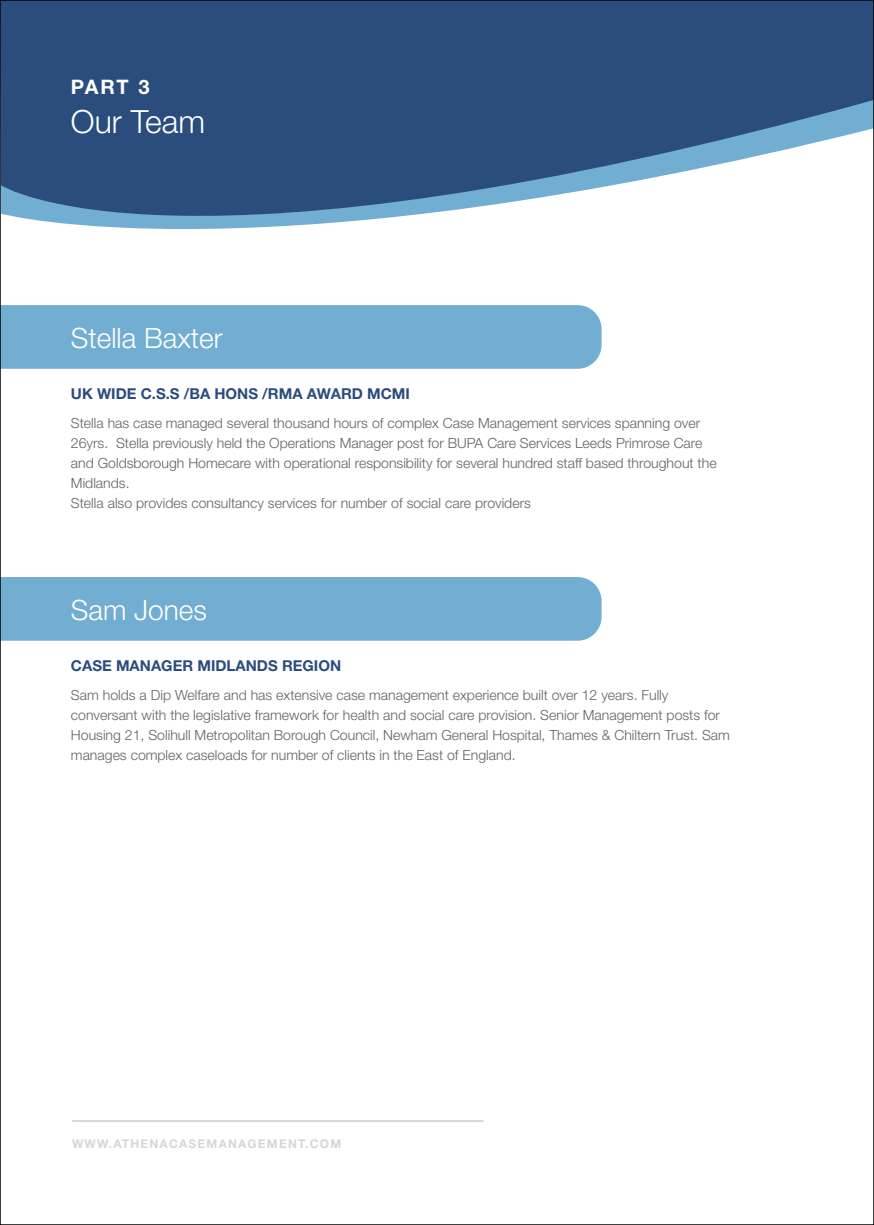
<style>
.page{position:relative;width:874px;height:1225px;background:#fff}
.page>*{position:absolute;margin:0;border:0;box-sizing:border-box;transform-origin:0 0}
.t1{font:300 32px "Helvetica Neue";color:#fff}
.t2{font:300 28px "Helvetica Neue";color:#fff}
.t3{font:700 20px "Helvetica Neue";color:#fff}
.t4{font:700 15px "Helvetica Neue";color:#2a4d7d}
.t5{font:300 14px/20px "Helvetica Neue";color:#636363}
.t6{font:700 12px "Helvetica Neue";letter-spacing:.1em;color:#d6d6d6}
</style>
<div class="page">
<svg style="left:2px;top:2px;width:869px;height:227px;background:#4b6c94"></svg>
<div style="left:2px;top:305px;width:599px;height:64px;background:#71aed1"></div>
<div style="left:2px;top:577px;width:599px;height:63px;background:#71aed1"></div>
<hr style="left:72px;top:1120px;width:411px;height:2px;background:#d6d6d6">
<h3 class="t3" style="left:71px;top:75px;width:80px">PART 3</h3>
<h1 class="t1" style="left:71px;top:102px;width:135px">Our Team</h1>
<h2 class="t2" style="left:71px;top:321px;width:153px">Stella Baxter</h2>
<p class="t4" style="left:71px;top:384px;width:340px">UK WIDE C.S.S /BA HONS /RMA AWARD MCMI</p>
<p class="t5" style="left:71px;top:413px;width:647px">Stella has case managed several thousand hours of complex Case Management services spanning over 26yrs. Stella previously held the Operations Manager post for BUPA Care Services Leeds Primrose Care and Goldsborough Homecare with operational responsibility for several hundred staff based throughout the Midlands.<br>Stella also provides consultancy services for number of social care providers</p>
<h2 class="t2" style="left:71px;top:593px;width:137px">Sam Jones</h2>
<p class="t4" style="left:71px;top:656px;width:271px">CASE MANAGER MIDLANDS REGION</p>
<p class="t5" style="left:71px;top:684px;width:660px">Sam holds a Dip Welfare and has extensive case management experience built over 12 years. Fully conversant with the legislative framework for health and social care provision. Senior Management posts for Housing 21, Solihull Metropolitan Borough Council, Newham General Hospital, Thames &amp; Chiltern Trust. Sam manages complex caseloads for number of clients in the East of England.</p>
<p class="t6" style="left:72px;top:1135px;width:271px">WWW.ATHENACASEMANAGEMENT.COM</p>
</div>
